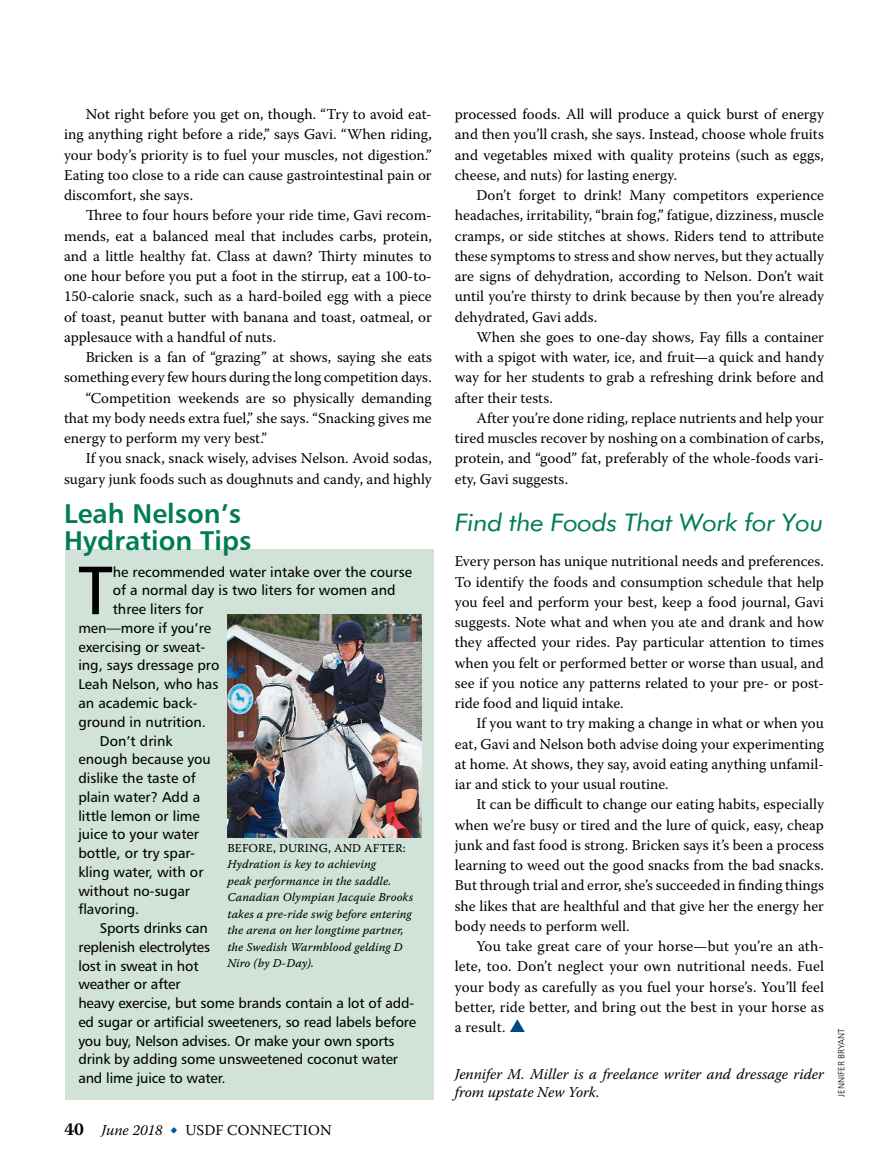
<style>
.page{position:relative;width:878px;height:1175px;background:#fff}
.page>*{position:absolute;margin:0;border:0;box-sizing:border-box;transform-origin:0 0}
.t1{font:68.25px "Humanist 777 BT Roman B";color:#000}
.t2{font:27px/27px "Humanist 777 BT Bold B";color:#007d53}
.t3{font:italic 24.3px "Futura BT";letter-spacing:-.02em;color:#007d53;scale:1.1 1}
.t4{font:15px "Warnock Pro";color:#000}
.t5{font:italic 15px/18px "Warnock Pro";color:#000}
.t6{font:14.25px "Humanist 777 BT Roman B";color:#000}
.t7{font:12px/16.5px "Warnock Pro It Capt";color:#000}
.t8{font:9px "Humanist 777 BT Light B";color:#000}
.s1{font-family:"Warnock Pro Capt"}
.s2{font-weight:700;font-size:18px}
.s3{font-style:italic}
.s4{font-size:21px;color:#00599e}
.s5{color:#004784}
</style>
<div class="page">
<div style="left:65px;top:549px;width:368px;height:550px;background:#d1e3d9"></div>
<img style="left:227px;top:614px;width:195px;height:223px">
<p class="t4" style="left:86px;top:108px;width:347px">Not right before you get on, though. “try to avoid eat-</p>
<p class="t4" style="left:64px;top:129px;width:369px">ing anything right before a ride,” says Gavi. “When riding,</p>
<p class="t4" style="left:64px;top:149px;width:369px">your body’s priority is to fuel your muscles, not digestion.”</p>
<p class="t4" style="left:64px;top:169px;width:369px">eating too close to a ride can cause gastrointestinal pain or</p>
<p class="t4" style="left:64px;top:189px;width:131px">discomfort, she says.</p>
<p class="t4" style="left:86px;top:210px;width:347px">Three to four hours before your ride time, Gavi recom-</p>
<p class="t4" style="left:64px;top:230px;width:369px">mends, eat a balanced meal that includes carbs, protein,</p>
<p class="t4" style="left:64px;top:250px;width:369px">and a little healthy fat. Class at dawn? Thirty minutes to</p>
<p class="t4" style="left:64px;top:270px;width:369px">one hour before you put a foot in the stirrup, eat a 100-to-</p>
<p class="t4" style="left:64px;top:291px;width:369px">150-calorie snack, such as a hard-boiled egg with a piece</p>
<p class="t4" style="left:64px;top:311px;width:369px">of toast, peanut butter with banana and toast, oatmeal, or</p>
<p class="t4" style="left:64px;top:331px;width:213px">applesauce with a handful of nuts.</p>
<p class="t4" style="left:86px;top:351px;width:347px">Bricken is a fan of “grazing” at shows, saying she eats</p>
<p class="t4" style="left:64px;top:372px;width:369px">something every few hours during the long competition days.</p>
<p class="t4" style="left:86px;top:392px;width:347px">“Competition weekends are so physically demanding</p>
<p class="t4" style="left:64px;top:412px;width:369px">that my body needs extra fuel,” she says. “Snacking gives me</p>
<p class="t4" style="left:64px;top:432px;width:205px">energy to perform my very best.”</p>
<p class="t4" style="left:86px;top:453px;width:347px">if you snack, snack wisely, advises Nelson. avoid sodas,</p>
<p class="t4" style="left:64px;top:473px;width:369px">sugary junk foods such as doughnuts and candy, and highly</p>
<p class="t2" style="left:64px;top:502px;width:189px">Leah nelson’s hydration tips</p>
<p class="t1" style="left:78px;top:563px;width:36px">T</p>
<p class="t6" style="left:113px;top:566px;width:301px">he recommended water intake over the course</p>
<p class="t6" style="left:113px;top:585px;width:284px">of a normal day is two liters for women and</p>
<p class="t6" style="left:113px;top:603px;width:92px">three liters for</p>
<p class="t6" style="left:78px;top:622px;width:134px">men—more if you’re</p>
<p class="t6" style="left:78px;top:641px;width:129px">exercising or sweat-</p>
<p class="t6" style="left:78px;top:660px;width:143px">ing, says dressage pro</p>
<p class="t6" style="left:78px;top:678px;width:142px">Leah Nelson, who has</p>
<p class="t6" style="left:78px;top:697px;width:120px">an academic back-</p>
<p class="t6" style="left:78px;top:716px;width:129px">ground in nutrition.</p>
<p class="t6" style="left:100px;top:735px;width:74px">Don’t drink</p>
<p class="t6" style="left:78px;top:753px;width:134px">enough because you</p>
<p class="t6" style="left:78px;top:772px;width:119px">dislike the taste of</p>
<p class="t6" style="left:78px;top:791px;width:123px">plain water? Add a</p>
<p class="t6" style="left:78px;top:810px;width:123px">little lemon or lime</p>
<p class="t6" style="left:78px;top:828px;width:122px">juice to your water</p>
<p class="t6" style="left:78px;top:847px;width:118px">bottle, or try spar-</p>
<p class="t6" style="left:78px;top:866px;width:127px">kling water, with or</p>
<p class="t6" style="left:78px;top:885px;width:113px">without no-sugar</p>
<p class="t6" style="left:78px;top:903px;width:62px">flavoring.</p>
<p class="t6" style="left:100px;top:922px;width:109px">Sports drinks can</p>
<p class="t6" style="left:78px;top:941px;width:133px">replenish electrolytes</p>
<p class="t6" style="left:78px;top:960px;width:122px">lost in sweat in hot</p>
<p class="t6" style="left:78px;top:978px;width:104px">weather or after</p>
<p class="t6" style="left:78px;top:997px;width:337px">heavy exercise, but some brands contain a lot of add-</p>
<p class="t6" style="left:78px;top:1016px;width:339px">ed sugar or artificial sweeteners, so read labels before</p>
<p class="t6" style="left:78px;top:1035px;width:317px">you buy, Nelson advises. Or make your own sports</p>
<p class="t6" style="left:78px;top:1053px;width:321px">drink by adding some unsweetened coconut water</p>
<p class="t6" style="left:78px;top:1072px;width:149px">and lime juice to water.</p>
<p class="t7" style="left:227px;top:840px;width:187px"><span class="s1">BEFORE, DURING, AND AFTER:<br></span>Hydration is key to achieving<br>peak performance in the saddle.<br>Canadian Olympian Jacquie Brooks takes a pre-ride swig before entering the arena on her longtime partner, the Swedish Warmblood gelding D<br>Niro (by D-Day).</p>
<p class="t4" style="left:64px;top:1124px;width:268px"><span class="s2">40</span> <span class="s3">June 2018</span> <span class="s4">•</span> USDF CoNNeCtioN</p>
<p class="t4" style="left:455px;top:108px;width:371px">processed foods. all will produce a quick burst of energy</p>
<p class="t4" style="left:455px;top:129px;width:370px">and then you’ll crash, she says. instead, choose whole fruits</p>
<p class="t4" style="left:455px;top:149px;width:370px">and vegetables mixed with quality proteins (such as eggs,</p>
<p class="t4" style="left:455px;top:169px;width:224px">cheese, and nuts) for lasting energy.</p>
<p class="t4" style="left:476px;top:189px;width:349px">Don’t forget to drink! Many competitors experience</p>
<p class="t4" style="left:455px;top:210px;width:370px">headaches, irritability, “brain fog,” fatigue, dizziness, muscle</p>
<p class="t4" style="left:455px;top:230px;width:370px">cramps, or side stitches at shows. riders tend to attribute</p>
<p class="t4" style="left:455px;top:250px;width:371px">these symptoms to stress and show nerves, but they actually</p>
<p class="t4" style="left:455px;top:270px;width:370px">are signs of dehydration, according to Nelson. Don’t wait</p>
<p class="t4" style="left:455px;top:291px;width:371px">until you’re thirsty to drink because by then you’re already</p>
<p class="t4" style="left:455px;top:311px;width:144px">dehydrated, Gavi adds.</p>
<p class="t4" style="left:476px;top:331px;width:349px">When she goes to one-day shows, Fay fills a container</p>
<p class="t4" style="left:455px;top:351px;width:371px">with a spigot with water, ice, and fruit—a quick and handy</p>
<p class="t4" style="left:455px;top:372px;width:370px">way for her students to grab a refreshing drink before and</p>
<p class="t4" style="left:455px;top:392px;width:100px">after their tests.</p>
<p class="t4" style="left:476px;top:412px;width:349px">after you’re done riding, replace nutrients and help your</p>
<p class="t4" style="left:455px;top:432px;width:370px">tired muscles recover by noshing on a combination of carbs,</p>
<p class="t4" style="left:455px;top:453px;width:370px">protein, and “good” fat, preferably of the whole-foods vari-</p>
<p class="t4" style="left:455px;top:473px;width:115px">ety, Gavi suggests.</p>
<p class="t3" style="left:455px;top:507px;width:336px">Find the Foods That Work for You</p>
<p class="t4" style="left:455px;top:555px;width:370px">every person has unique nutritional needs and preferences.</p>
<p class="t4" style="left:455px;top:576px;width:370px">to identify the foods and consumption schedule that help</p>
<p class="t4" style="left:455px;top:596px;width:370px">you feel and perform your best, keep a food journal, Gavi</p>
<p class="t4" style="left:455px;top:616px;width:370px">suggests. Note what and when you ate and drank and how</p>
<p class="t4" style="left:455px;top:636px;width:370px">they affected your rides. Pay particular attention to times</p>
<p class="t4" style="left:455px;top:657px;width:370px">when you felt or performed better or worse than usual, and</p>
<p class="t4" style="left:455px;top:677px;width:370px">see if you notice any patterns related to your pre- or post-</p>
<p class="t4" style="left:455px;top:697px;width:170px">ride food and liquid intake.</p>
<p class="t4" style="left:476px;top:717px;width:349px">if you want to try making a change in what or when you</p>
<p class="t4" style="left:455px;top:738px;width:370px">eat, Gavi and Nelson both advise doing your experimenting</p>
<p class="t4" style="left:455px;top:758px;width:370px">at home. at shows, they say, avoid eating anything unfamil-</p>
<p class="t4" style="left:455px;top:778px;width:215px">iar and stick to your usual routine.</p>
<p class="t4" style="left:476px;top:798px;width:349px">it can be difficult to change our eating habits, especially</p>
<p class="t4" style="left:455px;top:819px;width:370px">when we’re busy or tired and the lure of quick, easy, cheap</p>
<p class="t4" style="left:455px;top:839px;width:370px">junk and fast food is strong. Bricken says it’s been a process</p>
<p class="t4" style="left:455px;top:859px;width:370px">learning to weed out the good snacks from the bad snacks.</p>
<p class="t4" style="left:455px;top:879px;width:370px">But through trial and error, she’s succeeded in finding things</p>
<p class="t4" style="left:455px;top:900px;width:370px">she likes that are healthful and that give her the energy her</p>
<p class="t4" style="left:455px;top:920px;width:176px">body needs to perform well.</p>
<p class="t4" style="left:476px;top:940px;width:349px">you take great care of your horse—but you’re an ath-</p>
<p class="t4" style="left:455px;top:960px;width:370px">lete, too. Don’t neglect your own nutritional needs. Fuel</p>
<p class="t4" style="left:455px;top:981px;width:370px">your body as carefully as you fuel your horse’s. you’ll feel</p>
<p class="t4" style="left:455px;top:1001px;width:370px">better, ride better, and bring out the best in your horse as</p>
<p class="t4" style="left:455px;top:1021px;width:72px">a result. <span class="s5">▲</span></p>
<p class="t5" style="left:455px;top:1066px;width:370px">Jennifer M. Miller is a freelance writer and dressage rider from upstate New York.</p>
<p class="t8" style="left:837px;top:1096px;width:70px;rotate:-90deg">JENNIFER BRYANT</p>
</div>
